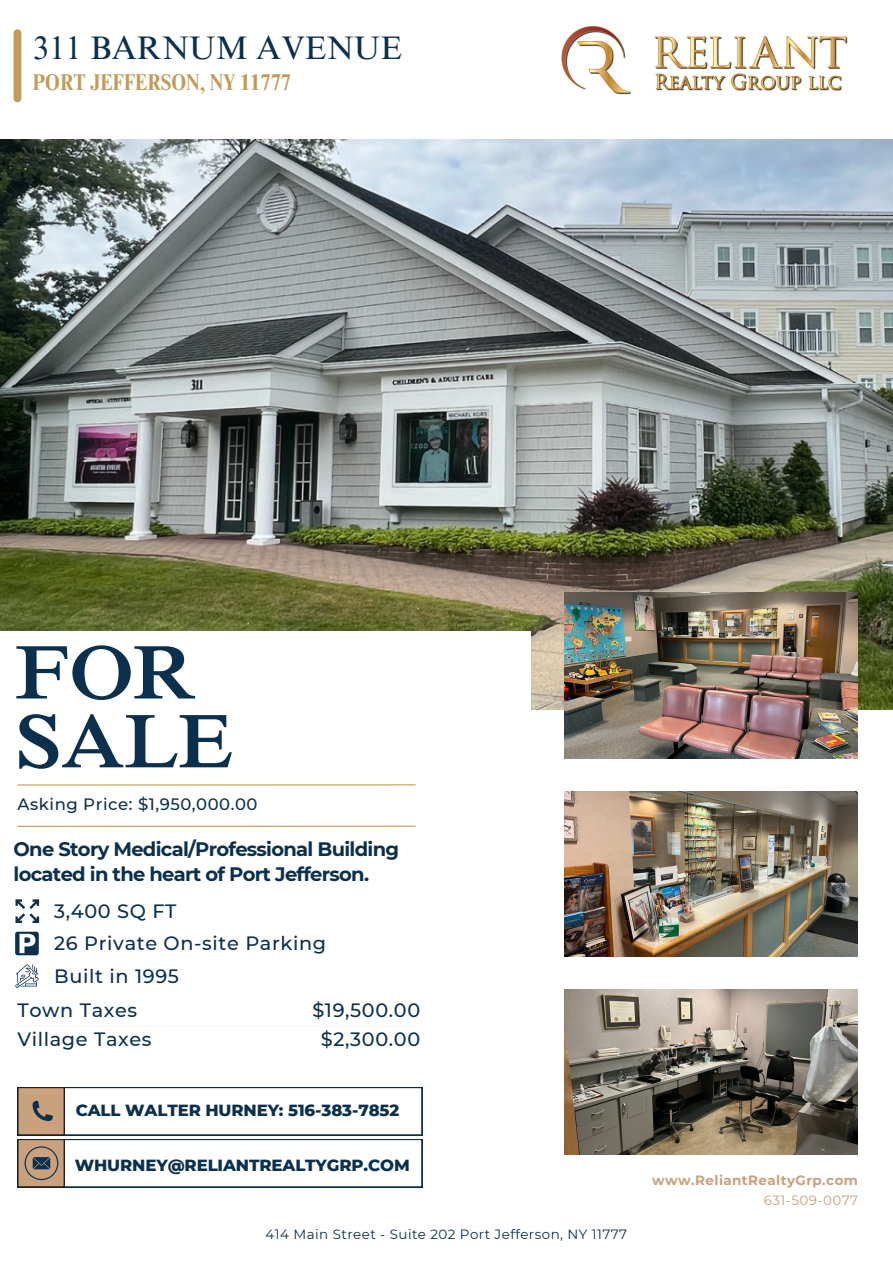
<style>
.page{position:relative;width:893px;height:1264px;background:#fff}
.page>*{position:absolute;margin:0;border:0;box-sizing:border-box;transform-origin:0 0}
.t1{font:600 77.55px "Times NRMT Pro";letter-spacing:-.005em;color:#0a304e}
.t2{font:32.55px "Times NRMT Pro";color:#0a304e}
.t3{font:700 condensed 22.8px "Times NRMT Pro";color:#c19b59}
.t4{font:700 19.5px/24.8px "Montserrat";letter-spacing:-.035em;color:#0a304e}
.t5{font:500 19.2px "Montserrat";letter-spacing:.035em;color:#0a304e}
.t6{font:800 16.5px "Montserrat";letter-spacing:-.005em;color:#0a304e}
.t7{font:500 16.5px "Montserrat";letter-spacing:.035em;color:#0a304e}
.t8{font:13.5px "Montserrat";letter-spacing:.035em;color:#0a304e}
.t9{font:700 13.5px "Montserrat";letter-spacing:.035em;color:#caa17d}
.t10{font:13.5px "Montserrat";letter-spacing:.035em;color:#caa17d}
</style>
<div class="page">
<img style="left:0;top:139px;width:892px;height:570px">
<div style="left:0;top:631px;width:530px;height:166px;background:#fff"></div>
<img style="left:564px;top:791px;width:293px;height:165px">
<img style="left:564px;top:989px;width:293px;height:165px">
<hr style="left:17px;top:784px;width:398px;height:1px;background:#c19b59">
<img style="left:564px;top:592px;width:293px;height:166px">
<svg style="left:15px;top:899px;width:24px;height:24px"></svg>
<img style="left:561px;top:25px;width:286px;height:69px">
<div style="left:14px;top:33px;width:7px;height:65px;background:#c19b59"></div>
<svg style="left:15px;top:931px;width:24px;height:24px"></svg>
<hr style="left:17px;top:825px;width:398px;height:2px;background:#c19b59">
<svg style="left:15px;top:964px;width:24px;height:23px"></svg>
<svg style="left:131px;top:1025px;width:280px;height:1px"></svg>
<svg style="left:17px;top:1087px;width:405px;height:100px"></svg>
<p class="t2" style="left:33px;top:36px;width:371px">311 BARNUM AVENUE</p>
<p class="t3" style="left:33px;top:74px;width:260px">PORT JEFFERSON, NY 11777</p>
<p class="t1" style="left:15px;top:643px;width:183px">FOR</p>
<p class="t1" style="left:15px;top:712px;width:220px">SALE</p>
<p class="t7" style="left:17px;top:794px;width:241px">Asking Price: $1,950,000.00</p>
<p class="t4" style="left:14px;top:837px;width:387px">One Story Medical/Professional Building located in the heart of Port Jefferson.</p>
<p class="t5" style="left:54px;top:899px;width:124px">3,400 SQ FT</p>
<p class="t5" style="left:54px;top:931px;width:273px">26 Private On-site Parking</p>
<p class="t5" style="left:54px;top:964px;width:126px">Built in 1995</p>
<p class="t5" style="left:17px;top:997px;width:121px">Town Taxes</p>
<p class="t5" style="left:312px;top:997px;width:109px">$19,500.00</p>
<p class="t5" style="left:17px;top:1027px;width:136px">Village Taxes</p>
<p class="t5" style="left:321px;top:1027px;width:101px">$2,300.00</p>
<p class="t6" style="left:76px;top:1100px;width:325px">CALL WALTER HURNEY: 516-383-7852</p>
<p class="t6" style="left:75px;top:1154px;width:336px">WHURNEY@RELIANTREALTYGRP.COM</p>
<p class="t8" style="left:265px;top:1225px;width:363px">414 Main Street - Suite 202 Port Jefferson, NY 11777</p>
<p class="t9" style="left:652px;top:1171px;width:207px">www.ReliantRealtyGrp.com</p>
<p class="t10" style="left:763px;top:1191px;width:96px">631-509-0077</p>
</div>
